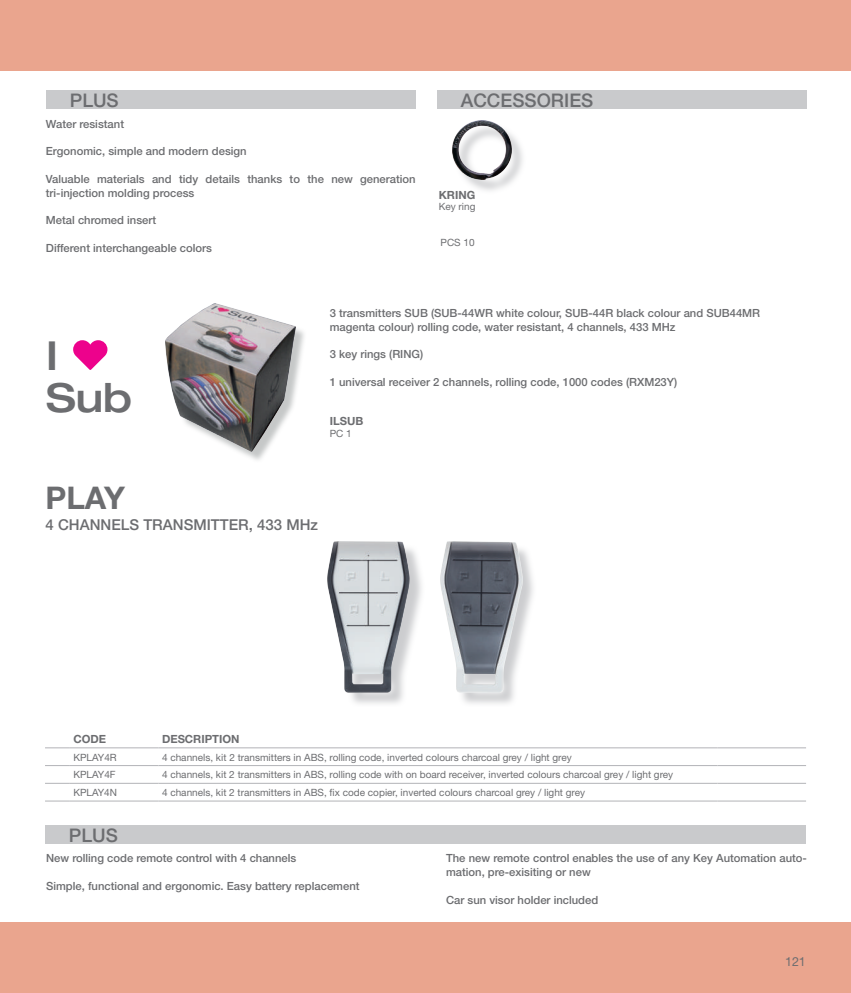
<style>
.page{position:relative;width:851px;height:993px;background:#fff}
.page>*{position:absolute;margin:0;border:0;box-sizing:border-box;transform-origin:0 0}
.t1{font:500 expanded 40px/41.2px "Helvetica Neue";color:#6c6d70}
.t2{font:700 31.25px "Helvetica Neue";color:#6c6d70}
.t3{font:500 18.75px "Helvetica Neue";color:#6c6d70}
.t4{font:500 15px "Helvetica Neue";color:#6c6d70}
.t5{font:12.5px "Helvetica Neue";color:#6c6d70}
.t6{font:500 11.25px/13.8px "Helvetica Neue";color:#6c6d70}
.t7{font:700 11.25px "Helvetica Neue";color:#6c6d70}
.t8{font:10px "Helvetica Neue";color:#6c6d70}
</style>
<div class="page">
<div style="left:0;top:921px;width:850px;height:71px;background:#eaa58e"></div>
<div style="left:0;top:0;width:850px;height:71px;background:#eaa58e"></div>
<div style="left:454px;top:122px;width:73px;height:72px;background:#bcbdc0;opacity:.75"></div>
<img style="left:452px;top:121px;width:59px;height:58px">
<div style="left:330px;top:543px;width:95px;height:163px;background:#bcbdc0;opacity:.75"></div>
<img style="left:328px;top:541px;width:82px;height:151px">
<div style="left:442px;top:544px;width:95px;height:162px;background:#bcbdc0;opacity:.75"></div>
<img style="left:440px;top:541px;width:82px;height:151px">
<svg style="left:73px;top:340px;width:34px;height:30px"></svg>
<div style="left:167px;top:305px;width:140px;height:158px;background:#b3b6b6;opacity:.75"></div>
<img style="left:166px;top:303px;width:129px;height:148px">
<hr style="left:158px;top:747px;width:559px;height:1px;background:#b2b3b7">
<svg style="left:45px;top:747px;width:25px;height:1px"></svg>
<hr style="left:70px;top:747px;width:88px;height:1px;background:#b2b3b7">
<hr style="left:717px;top:747px;width:89px;height:1px;background:#b2b3b7">
<svg style="left:45px;top:765px;width:25px;height:1px"></svg>
<hr style="left:70px;top:765px;width:88px;height:1px;background:#b2b3b7">
<hr style="left:158px;top:765px;width:559px;height:1px;background:#b2b3b7">
<hr style="left:717px;top:765px;width:89px;height:1px;background:#b2b3b7">
<svg style="left:45px;top:782px;width:25px;height:1px"></svg>
<hr style="left:70px;top:782px;width:88px;height:1px;background:#b2b3b7">
<hr style="left:158px;top:782px;width:559px;height:1px;background:#b2b3b7">
<hr style="left:717px;top:782px;width:89px;height:1px;background:#b2b3b7">
<svg style="left:45px;top:800px;width:25px;height:1px"></svg>
<hr style="left:70px;top:800px;width:88px;height:1px;background:#b2b3b7">
<hr style="left:158px;top:800px;width:559px;height:1px;background:#b2b3b7">
<hr style="left:717px;top:800px;width:89px;height:1px;background:#b2b3b7">
<div style="left:46px;top:90px;width:369px;height:19px;background:#c9cacc"></div>
<div style="left:437px;top:90px;width:369px;height:19px;background:#c9cacc"></div>
<div style="left:45px;top:825px;width:760px;height:18px;background:#c9cacc"></div>
<h3 class="t3" style="left:70px;top:89px;width:50px">PLUS</h3>
<h3 class="t3" style="left:461px;top:89px;width:134px">ACCESSORIES</h3>
<p class="t6" style="left:46px;top:117px;width:80px">Water resistant</p>
<p class="t6" style="left:46px;top:144px;width:202px">Ergonomic, simple and modern design</p>
<p class="t6" style="left:46px;top:172px;width:371px">Valuable materials and tidy details thanks to the new generation tri-injection molding process</p>
<p class="t6" style="left:46px;top:213px;width:112px">Metal chromed insert</p>
<p class="t6" style="left:46px;top:240px;width:167px">Different interchangeable colors</p>
<p class="t7" style="left:438px;top:188px;width:38px">KRING</p>
<p class="t8" style="left:438px;top:200px;width:38px">Key ring</p>
<p class="t8" style="left:440px;top:236px;width:36px">PCS 10</p>
<h1 class="t1" style="left:46px;top:334px;width:87px">I<br>Sub</h1>
<p class="t6" style="left:330px;top:306px;width:432px">3 transmitters SUB (SUB-44WR white colour, SUB-44R black colour and SUB44MR magenta colour) rolling code, water resistant, 4 channels, 433 MHz</p>
<p class="t6" style="left:330px;top:347px;width:95px">3 key rings (RING)</p>
<p class="t6" style="left:330px;top:375px;width:349px">1 universal receiver 2 channels, rolling code, 1000 codes (RXM23Y)</p>
<p class="t7" style="left:330px;top:413px;width:35px">ILSUB</p>
<p class="t8" style="left:330px;top:427px;width:24px">PC 1</p>
<h2 class="t2" style="left:46px;top:478px;width:81px">PLAY</h2>
<h3 class="t4" style="left:46px;top:515px;width:274px">4 CHANNELS TRANSMITTER, 433 MHz</h3>
<p class="t7" style="left:73px;top:732px;width:34px">CODE</p>
<p class="t7" style="left:162px;top:732px;width:79px">DESCRIPTION</p>
<p class="t8" style="left:73px;top:750px;width:45px">KPLAY4R</p>
<p class="t8" style="left:162px;top:750px;width:411px">4 channels, kit 2 transmitters in ABS, rolling code, inverted colours charcoal grey / light grey</p>
<p class="t8" style="left:73px;top:768px;width:44px">KPLAY4F</p>
<p class="t8" style="left:162px;top:768px;width:512px">4 channels, kit 2 transmitters in ABS, rolling code with on board receiver, inverted colours charcoal grey / light grey</p>
<p class="t8" style="left:73px;top:786px;width:45px">KPLAY4N</p>
<p class="t8" style="left:162px;top:786px;width:424px">4 channels, kit 2 transmitters in ABS, fix code copier, inverted colours charcoal grey / light grey</p>
<h3 class="t3" style="left:69px;top:823px;width:50px">PLUS</h3>
<p class="t6" style="left:46px;top:851px;width:252px">New rolling code remote control with 4 channels</p>
<p class="t6" style="left:46px;top:878px;width:315px">Simple, functional and ergonomic. Easy battery replacement</p>
<p class="t6" style="left:446px;top:851px;width:362px">The new remote control enables the use of any Key Automation auto&shy;mation, pre-exisiting or new</p>
<p class="t6" style="left:446px;top:892px;width:154px">Car sun visor holder included</p>
<p class="t5" style="left:785px;top:953px;width:22px">121</p>
</div>
